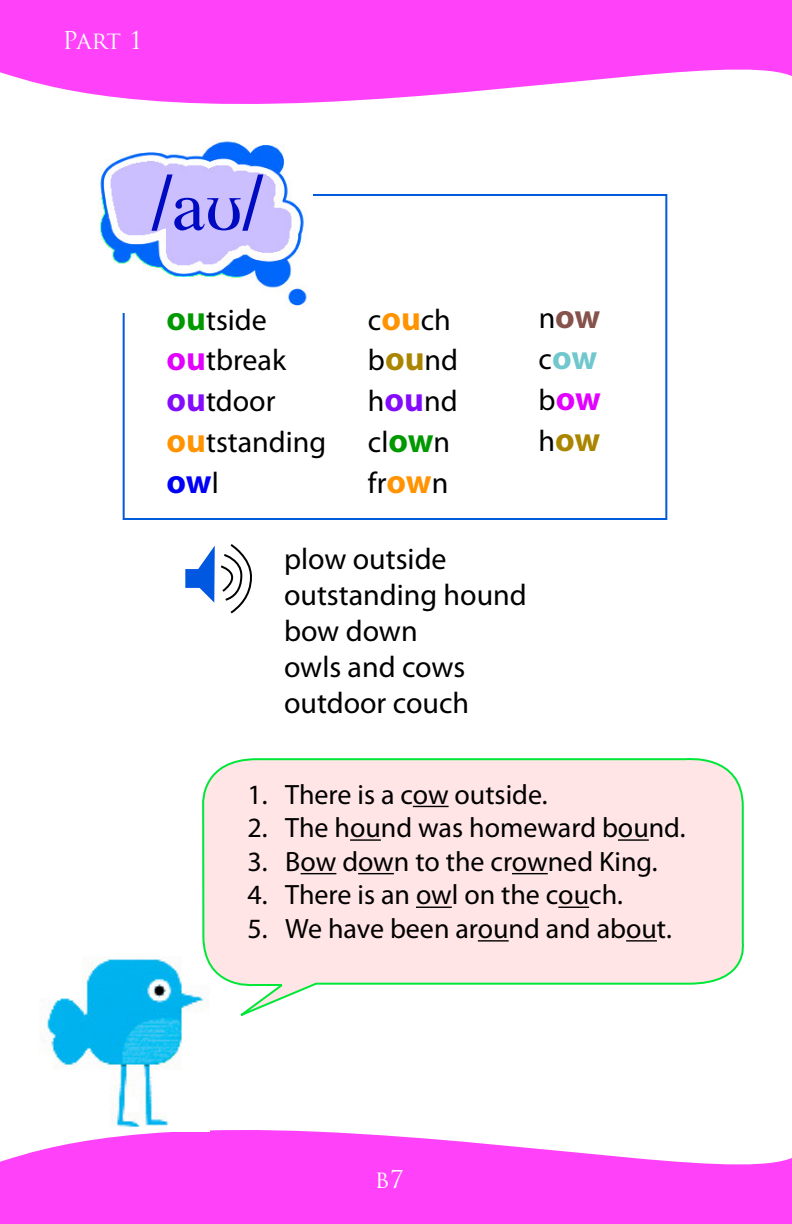
<style>
.page{position:relative;width:792px;height:1224px;background:#fff}
.page>*{position:absolute;margin:0;border:0;box-sizing:border-box;transform-origin:0 0}
.t1{font:76px "Arial";color:#000ac1}
.t2{font:700 34px "Myriad Pro";color:#0000f6}
.t3{font:30px/40.8px "Myriad Pro";color:#000}
.t4{font:28px "Myriad Pro";color:#000}
.t5{font:24px "Trajan Pro";letter-spacing:-.025em;color:#fff}
.s1{font-family:"Times Phonetic IPA";font-size:66px}
.s2{font-weight:700;font-size:34px;color:#090}
.s3{font-weight:700;font-size:34px;color:#e200ff}
.s4{font-weight:700;font-size:34px;color:#850bfd}
.s5{font-weight:700;font-size:34px;color:#ff9300}
.s6{font-weight:400;font-size:30px;color:#000}
.s7{font-weight:700;font-size:34px;color:#aa8600}
.s8{font-weight:700;font-size:34px;color:#85524c}
.s9{font-weight:700;font-size:34px;color:#70c7ce}
</style>
<div class="page">
<svg style="left:0;top:0;width:792px;height:104px;background:#ff5cfa"></svg>
<svg style="left:0;top:1130px;width:792px;height:94px;background:#ff5efa"></svg>
<svg style="left:122px;top:194px;width:546px;height:326px"></svg>
<img style="left:100px;top:141px;width:212px;height:171px">
<svg style="left:185px;top:544px;width:67px;height:70px"></svg>
<img style="left:33px;top:958px;width:177px;height:174px">
<svg style="left:201px;top:758px;width:543px;height:265px;fill:#ffe5e6"></svg>
<hr style="left:413px;top:806px;width:36px;height:1px;background:#000">
<hr style="left:350px;top:839px;width:31px;height:2px;background:#000">
<hr style="left:618px;top:839px;width:31px;height:2px;background:#000">
<hr style="left:301px;top:873px;width:35px;height:1px;background:#000">
<hr style="left:358px;top:873px;width:36px;height:1px;background:#000">
<hr style="left:512px;top:873px;width:36px;height:1px;background:#000">
<hr style="left:416px;top:907px;width:36px;height:1px;background:#000">
<hr style="left:558px;top:907px;width:31px;height:1px;background:#000">
<hr style="left:478px;top:940px;width:31px;height:2px;background:#000">
<hr style="left:626px;top:940px;width:31px;height:2px;background:#000">
<p class="t5" style="left:62px;top:25px;width:82px">Part 1</p>
<h1 class="t1" style="left:151px;top:153px;width:113px">/<span class="s1">aU</span>/</h1>
<p class="t3" style="left:167px;top:300px;width:161px"><span class="s2">ou</span>tside <span class="s3">ou</span>tbreak <span class="s4">ou</span>tdoor <span class="s5">ou</span>tstanding</p>
<p class="t2" style="left:167px;top:459px;width:54px">ow<span class="s6">l</span></p>
<p class="t3" style="left:368px;top:300px;width:92px">c<span class="s5">ou</span>ch b<span class="s7">ou</span>nd h<span class="s4">ou</span>nd cl<span class="s2">ow</span>n fr<span class="s5">ow</span>n</p>
<p class="t3" style="left:539px;top:298px;width:64px">n<span class="s8">ow </span>c<span class="s9">ow </span>b<span class="s3">ow </span>h<span class="s7">ow</span></p>
<p class="t3" style="left:284px;top:542px;width:244px;line-height:36px">plow outside outstanding hound bow down<br>owls and cows outdoor couch</p>
<p class="t4" style="left:247px;top:779px;width:302px">1. There is a cow outside.</p>
<p class="t4" style="left:247px;top:813px;width:440px">2. The hound was homeward bound.</p>
<p class="t4" style="left:247px;top:846px;width:412px">3. Bow down to the crowned King.</p>
<p class="t4" style="left:247px;top:880px;width:377px">4. There is an owl on the couch.</p>
<p class="t4" style="left:247px;top:913px;width:426px">5. We have been around and about.</p>
<p class="t5" style="left:375px;top:1164px;width:30px">b7</p>
</div>
